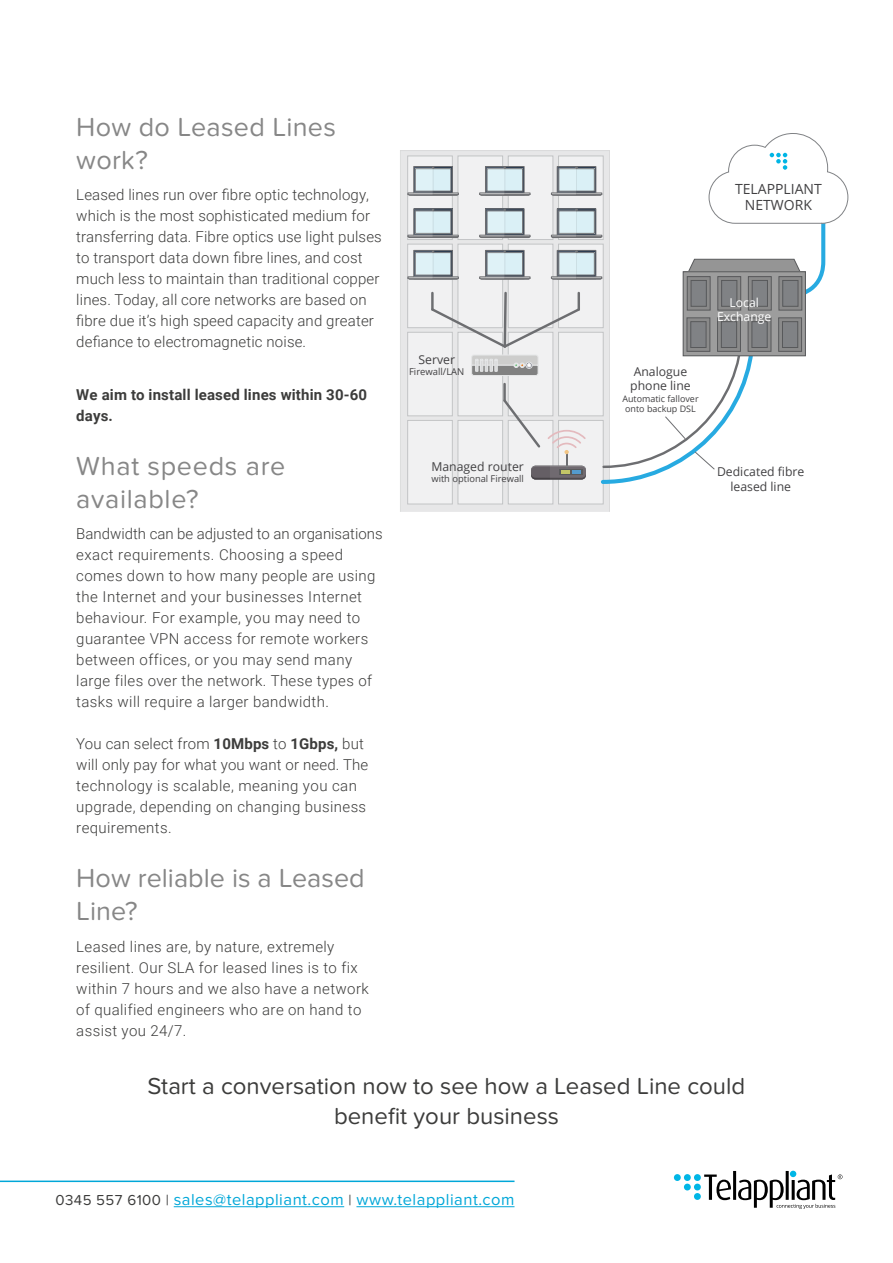
<style>
.page{position:relative;width:893px;height:1263px;background:#fff}
.page>*{position:absolute;margin:0;border:0;box-sizing:border-box;transform-origin:0 0}
.t1{font:27px/33px "Proxima Nova Soft";letter-spacing:.01em;color:#878787}
.t2{font:24px/30px "Proxima Nova Soft";color:#3c3c3b;text-align:center}
.t3{font:16.5px "Proxima Nova Soft";letter-spacing:.03em;color:#00a7d8}
.t4{font:300 15px/21px "Roboto";letter-spacing:.025em;color:#3c3c3b}
.t5{font:700 15px/21px "Roboto";letter-spacing:.01em;color:#3c3c3b}
.t6{font:13.95px/16.8px "Open Sans";color:#414042;text-align:center}
.t7{font:12.3px/14.7px "Open Sans";color:#414042}
.t8{font:12.3px/14.7px "Open Sans";color:#fff;text-align:center}
.t9{font:9.45px "Open Sans";color:#414042}
.t10{font:9.3px "Open Sans";color:#414042}
.t11{font:9px/9.8px "Open Sans";color:#414042;text-align:center}
.s1{font-weight:700}
.s2{font-size:15px;color:#3c3c3b}
</style>
<div class="page">
<svg style="left:674px;top:1171px;width:168px;height:38px"></svg>
<hr style="left:0;top:1180px;width:514px;height:2px;background:#00a7d8">
<hr style="left:174px;top:1206px;width:170px;height:1px;background:#00a7d8">
<hr style="left:356px;top:1206px;width:158px;height:1px;background:#00a7d8">
<svg style="left:400px;top:150px;width:210px;height:362px;background:#e3e3e4"></svg>
<div style="left:408px;top:156px;width:44px;height:84px;background:#f1f1f2"></div>
<div style="left:407px;top:156px;width:46px;height:84px;border:1px solid #939598"></div>
<div style="left:408px;top:244px;width:44px;height:84px;background:#f1f1f2"></div>
<div style="left:407px;top:244px;width:46px;height:84px;border:1px solid #939598"></div>
<div style="left:408px;top:332px;width:44px;height:84px;background:#f1f1f2"></div>
<div style="left:407px;top:332px;width:46px;height:84px;border:1px solid #939598"></div>
<div style="left:408px;top:420px;width:44px;height:84px;background:#f1f1f2"></div>
<div style="left:407px;top:420px;width:46px;height:84px;border:1px solid #939598"></div>
<div style="left:458px;top:156px;width:45px;height:84px;background:#f1f1f2"></div>
<div style="left:458px;top:156px;width:45px;height:84px;border:1px solid #939598"></div>
<div style="left:458px;top:244px;width:45px;height:84px;background:#f1f1f2"></div>
<div style="left:458px;top:332px;width:45px;height:84px;background:#f1f1f2"></div>
<div style="left:458px;top:420px;width:45px;height:84px;background:#f1f1f2"></div>
<div style="left:458px;top:420px;width:45px;height:84px;border:1px solid #939598"></div>
<div style="left:508px;top:156px;width:45px;height:84px;background:#f1f1f2"></div>
<div style="left:508px;top:156px;width:45px;height:84px;border:1px solid #939598"></div>
<div style="left:508px;top:244px;width:45px;height:84px;background:#f1f1f2"></div>
<div style="left:508px;top:332px;width:45px;height:84px;background:#f1f1f2"></div>
<div style="left:508px;top:332px;width:45px;height:84px;border:1px solid #939598"></div>
<div style="left:508px;top:420px;width:45px;height:84px;background:#f1f1f2"></div>
<div style="left:508px;top:420px;width:45px;height:84px;border:1px solid #939598"></div>
<div style="left:558px;top:156px;width:45px;height:84px;background:#f1f1f2"></div>
<div style="left:558px;top:156px;width:45px;height:84px;border:1px solid #939598"></div>
<div style="left:558px;top:244px;width:45px;height:84px;background:#f1f1f2"></div>
<div style="left:558px;top:332px;width:45px;height:84px;background:#f1f1f2"></div>
<div style="left:558px;top:332px;width:45px;height:84px;border:1px solid #939598"></div>
<div style="left:558px;top:420px;width:45px;height:84px;background:#f1f1f2"></div>
<div style="left:558px;top:420px;width:45px;height:84px;border:1px solid #939598"></div>
<svg style="left:685px;top:274px;width:118px;height:80px;background:#939394"></svg>
<div style="left:683px;top:272px;width:122px;height:84px;border:1px solid #58595b"></div>
<svg style="left:780px;top:320px;width:20px;height:29px"></svg>
<div style="left:778px;top:318px;width:24px;height:33px;border:1px solid #58595b"></div>
<div style="left:782px;top:322px;width:16px;height:25px;background:#808285"></div>
<div style="left:782px;top:322px;width:16px;height:26px;border:1px solid #58595b"></div>
<svg style="left:689px;top:320px;width:19px;height:6px"></svg>
<div style="left:687px;top:318px;width:23px;height:33px;border:1px solid #58595b"></div>
<div style="left:691px;top:322px;width:15px;height:25px;background:#808285"></div>
<div style="left:691px;top:322px;width:15px;height:26px;border:1px solid #58595b"></div>
<svg style="left:719px;top:320px;width:19px;height:6px"></svg>
<div style="left:717px;top:318px;width:23px;height:33px;border:1px solid #58595b"></div>
<div style="left:721px;top:322px;width:16px;height:25px;background:#808285"></div>
<div style="left:721px;top:322px;width:16px;height:26px;border:1px solid #58595b"></div>
<svg style="left:750px;top:320px;width:19px;height:29px"></svg>
<div style="left:748px;top:318px;width:23px;height:33px;border:1px solid #58595b"></div>
<div style="left:752px;top:322px;width:15px;height:25px;background:#808285"></div>
<div style="left:752px;top:322px;width:15px;height:26px;border:1px solid #58595b"></div>
<svg style="left:781px;top:300px;width:19px;height:8px"></svg>
<div style="left:779px;top:276px;width:23px;height:34px;border:1px solid #58595b"></div>
<div style="left:783px;top:280px;width:15px;height:26px;background:#808285"></div>
<div style="left:783px;top:280px;width:15px;height:26px;border:1px solid #58595b"></div>
<svg style="left:689px;top:300px;width:19px;height:8px"></svg>
<div style="left:687px;top:276px;width:23px;height:34px;border:1px solid #58595b"></div>
<div style="left:691px;top:280px;width:15px;height:26px;background:#808285"></div>
<div style="left:691px;top:280px;width:15px;height:26px;border:1px solid #58595b"></div>
<svg style="left:720px;top:300px;width:19px;height:8px"></svg>
<div style="left:718px;top:276px;width:23px;height:34px;border:1px solid #58595b"></div>
<div style="left:722px;top:280px;width:15px;height:26px;background:#808285"></div>
<div style="left:721px;top:280px;width:16px;height:26px;border:1px solid #58595b"></div>
<svg style="left:750px;top:300px;width:19px;height:8px"></svg>
<div style="left:748px;top:276px;width:23px;height:34px;border:1px solid #58595b"></div>
<div style="left:752px;top:280px;width:15px;height:26px;background:#808285"></div>
<div style="left:752px;top:280px;width:15px;height:26px;border:1px solid #58595b"></div>
<svg style="left:406px;top:250px;width:53px;height:30px;background:#bdc7cc"></svg>
<svg style="left:479px;top:250px;width:52px;height:30px"></svg>
<svg style="left:550px;top:250px;width:53px;height:30px;background:#bec9cd"></svg>
<svg style="left:406px;top:209px;width:54px;height:29px;background:#bec9cd"></svg>
<svg style="left:479px;top:209px;width:52px;height:29px"></svg>
<svg style="left:550px;top:209px;width:53px;height:29px;background:#bfcace"></svg>
<svg style="left:406px;top:166px;width:54px;height:30px;background:#bdc8cc"></svg>
<svg style="left:479px;top:166px;width:52px;height:30px"></svg>
<svg style="left:550px;top:166px;width:53px;height:30px;background:#bec9cd"></svg>
<svg style="left:429px;top:290px;width:153px;height:86px"></svg>
<hr style="left:503px;top:384px;width:3px;height:17px;background:#6d6e71">
<svg style="left:501px;top:397px;width:85px;height:82px"></svg>
<svg style="left:599px;top:326px;width:158px;height:160px"></svg>
<svg style="left:686px;top:133px;width:163px;height:167px"></svg>
<h1 class="t1" style="left:76px;top:111px;width:261px">How do Leased Lines work?</h1>
<p class="t4" style="left:76px;top:184px;width:307px">Leased lines run over fibre optic technology, which is the most sophisticated medium for transferring data. Fibre optics use light pulses to transport data down fibre lines, and cost much less to maintain than traditional copper lines. Today, all core networks are based on fibre due it’s high speed capacity and greater defiance to electromagnetic noise.</p>
<p class="t5" style="left:76px;top:383px;width:292px">We aim to install leased lines within 30-60 days.</p>
<h1 class="t1" style="left:76px;top:450px;width:211px">What speeds are available?</h1>
<p class="t4" style="left:76px;top:523px;width:308px">Bandwidth can be adjusted to an organisations exact requirements. Choosing a speed comes down to how many people are using the Internet and your businesses Internet behaviour. For example, you may need to guarantee VPN access for remote workers between offices, or you may send many large files over the network. These types of tasks will require a larger bandwidth.</p>
<p class="t4" style="left:76px;top:733px;width:293px">You can select from <span class="s1">10Mbps</span> to <span class="s1">1Gbps,</span> but will only pay for what you want or need. The technology is scalable, meaning you can upgrade, depending on changing business requirements.</p>
<h1 class="t1" style="left:76px;top:862px;width:290px">How reliable is a Leased<br>Line?</h1>
<p class="t4" style="left:76px;top:935px;width:294px">Leased lines are, by nature, extremely resilient. Our SLA for leased lines is to fix within 7 hours and we also have a network of qualified engineers who are on hand to assist you 24/7.</p>
<h2 class="t2" style="left:148px;top:1071px;width:599px">Start a conversation now to see how a Leased Line could benefit your business</h2>
<p class="t6" style="left:735px;top:180px;width:88px">TELAPPLIANT<br>NETWORK</p>
<p class="t8" style="left:717px;top:295px;width:56px">Local<br>Exchange</p>
<p class="t7" style="left:418px;top:351px;width:38px">Server</p>
<p class="t9" style="left:409px;top:365px;width:57px">Firewall/LAN</p>
<p class="t7" style="left:630px;top:364px;width:62px">Analogue phone line</p>
<p class="t11" style="left:622px;top:393px;width:78px">Automatic fallover onto backup DSL</p>
<p class="t7" style="left:431px;top:459px;width:94px">Managed router</p>
<p class="t10" style="left:431px;top:472px;width:94px">with optional Firewall</p>
<p class="t7" style="left:717px;top:464px;width:89px;text-align:center">Dedicated fibre leased line</p>
<p class="t3" style="left:55px;top:1189px;width:461px"><span class="s2">0345 557 6100 |</span> sales@telappliant.com <span class="s2">|</span> www.telappliant.com</p>
</div>
